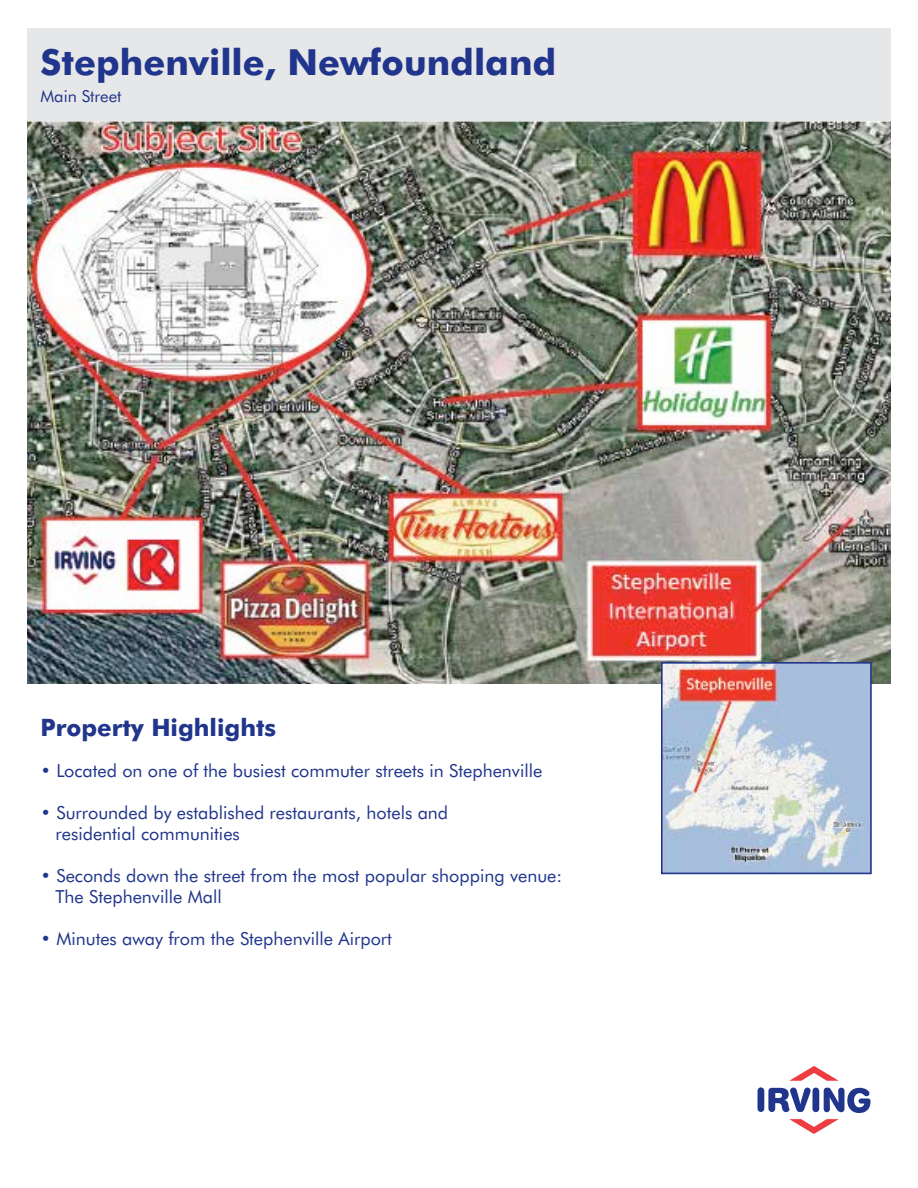
<style>
.page{position:relative;width:918px;height:1188px;background:#fff}
.page>*{position:absolute;margin:0;border:0;box-sizing:border-box;transform-origin:0 0}
.t1{font:700 36px "Futura BT";color:#20358b}
.t2{font:700 24px "Futura BT";color:#20358b}
.t3{font:18px/21px "Futura BT";color:#20358b}
.t4{font:16.5px "Futura BT";color:#20358b}
</style>
<div class="page">
<svg style="left:757px;top:1087px;width:114px;height:26px"></svg>
<svg style="left:789px;top:1066px;width:50px;height:15px"></svg>
<svg style="left:789px;top:1119px;width:50px;height:15px"></svg>
<img style="left:27px;top:121px;width:864px;height:563px">
<img style="left:664px;top:665px;width:205px;height:206px">
<div style="left:661px;top:662px;width:211px;height:212px;border:2px solid #20358b"></div>
<div style="left:27px;top:28px;width:864px;height:93px;background:#e6e7e8"></div>
<h1 class="t1" style="left:40px;top:40px;width:517px">Stephenville, Newfoundland</h1>
<p class="t4" style="left:40px;top:86px;width:83px">Main Street</p>
<h2 class="t2" style="left:40px;top:713px;width:237px">Property Highlights</h2>
<p class="t3" style="left:40px;top:760px;width:503px">• Located on one of the busiest commuter streets in Stephenville</p>
<p class="t3" style="left:55px;top:802px;width:394px;text-indent:-15px">• Surrounded by established restaurants, hotels and residential communities</p>
<p class="t3" style="left:55px;top:865px;width:508px;text-indent:-15px">• Seconds down the street from the most popular shopping venue:<br>The Stephenville Mall</p>
<p class="t3" style="left:40px;top:928px;width:353px">• Minutes away from the Stephenville Airport</p>
</div>
